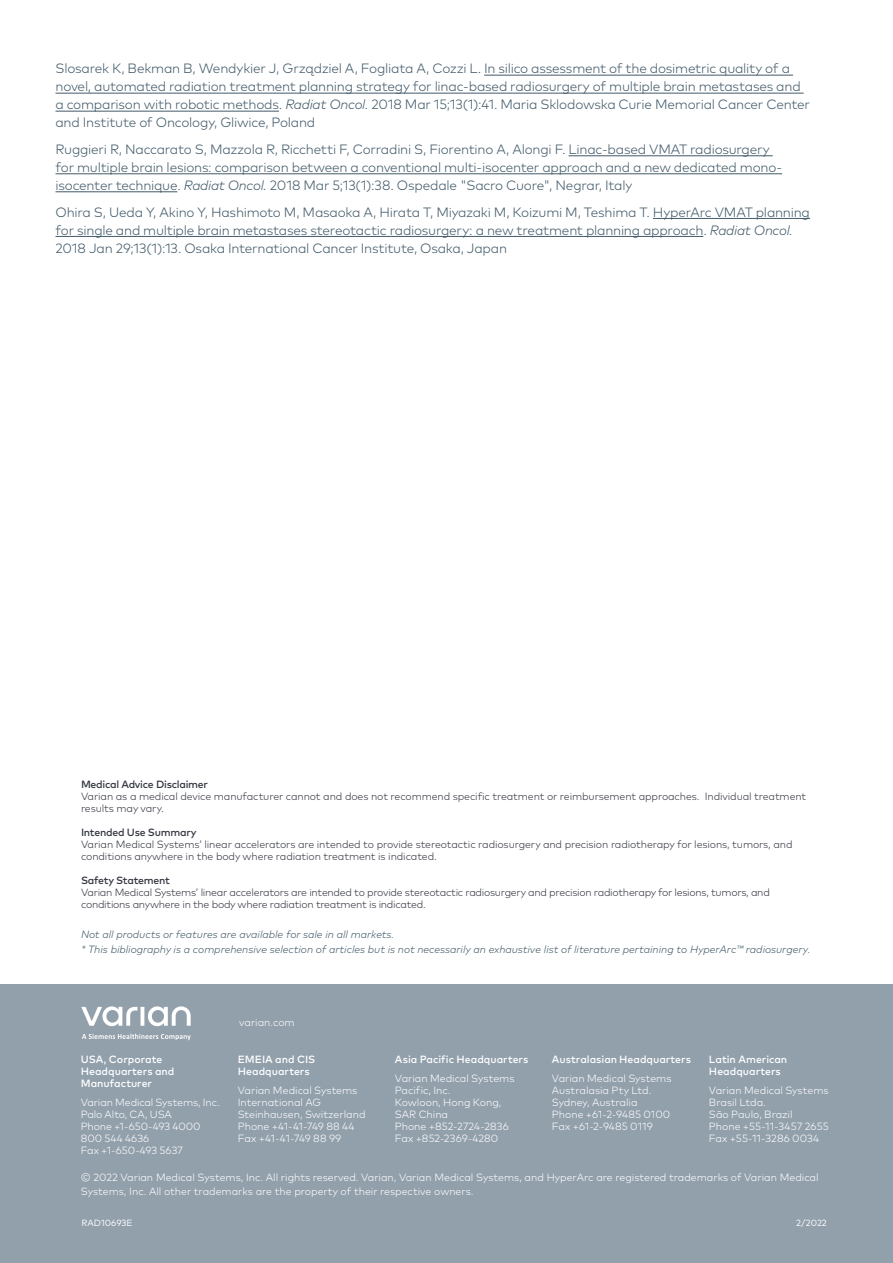
<style>
.page{position:relative;width:893px;height:1263px;background:#fff}
.page>*{position:absolute;margin:0;border:0;box-sizing:border-box;transform-origin:0 0}
.t1{font:300 13.5px/18px "Mark OT";letter-spacing:-.015em;color:#425a69}
.t2{font:300 10.5px/12px "Mark OT";color:#fff}
.t3{font:300 10.5px/12px "Mark OT";letter-spacing:-.01em;color:#343741}
.t4{font:italic 300 10.5px/15px "Mark OT";color:#425a69}
.t5{font:500 10.5px/12px "Mark OT";color:#fff}
.t6{font:500 10.5px "Mark OT";letter-spacing:-.025em;color:#343741}
.t7{font:9px "Mark OT";color:#fff}
.s1{font-style:italic}
</style>
<div class="page">
<div style="left:0;top:984px;width:893px;height:279px;background:#92a0ac"></div>
<svg style="left:82px;top:1034px;width:109px;height:6px"></svg>
<svg style="left:81px;top:1006px;width:110px;height:20px"></svg>
<hr style="left:484px;top:75px;width:309px;height:1px;background:#425a69">
<hr style="left:55px;top:93px;width:749px;height:1px;background:#425a69">
<hr style="left:55px;top:111px;width:224px;height:1px;background:#425a69">
<hr style="left:568px;top:155px;width:205px;height:1px;background:#425a69">
<hr style="left:55px;top:173px;width:727px;height:1px;background:#425a69">
<hr style="left:55px;top:191px;width:122px;height:1px;background:#425a69">
<hr style="left:653px;top:218px;width:157px;height:1px;background:#425a69">
<hr style="left:55px;top:236px;width:648px;height:1px;background:#425a69">
<p class="t1" style="left:55px;top:60px;width:756px">Slosarek K, Bekman B, Wendykier J, Grza˛dziel A, Fogliata A, Cozzi L. In silico assessment of the dosimetric quality of a novel, automated radiation treatment planning strategy for linac-based radiosurgery of multiple brain metastases and a comparison with robotic methods. <span class="s1">Radiat Oncol.</span> 2018 Mar 15;13(1):41. Maria Sklodowska Curie Memorial Cancer Center and Institute of Oncology, Gliwice, Poland</p>
<p class="t1" style="left:55px;top:140px;width:728px">Ruggieri R, Naccarato S, Mazzola R, Ricchetti F, Corradini S, Fiorentino A, Alongi F. Linac-based VMAT radiosurgery for multiple brain lesions: comparison between a conventional multi-isocenter approach and a new dedicated mono&shy;isocenter technique. <span class="s1">Radiat Oncol.</span> 2018 Mar 5;13(1):38. Ospedale "Sacro Cuore", Negrar, Italy</p>
<p class="t1" style="left:55px;top:203px;width:756px">Ohira S, Ueda Y, Akino Y, Hashimoto M, Masaoka A, Hirata T, Miyazaki M, Koizumi M, Teshima T. HyperArc VMAT planning for single and multiple brain metastases stereotactic radiosurgery: a new treatment planning approach. <span class="s1">Radiat Oncol.<br></span>2018 Jan 29;13(1):13. Osaka International Cancer Institute, Osaka, Japan</p>
<p class="t6" style="left:81px;top:778px;width:129px">Medical Advice Disclaimer</p>
<p class="t3" style="left:81px;top:790px;width:727px">Varian as a medical device manufacturer cannot and does not recommend specific treatment or reimbursement approaches. Individual treatment results may vary.</p>
<p class="t6" style="left:81px;top:826px;width:117px">Intended Use Summary</p>
<p class="t3" style="left:81px;top:838px;width:713px">Varian Medical Systems’ linear accelerators are intended to provide stereotactic radiosurgery and precision radiotherapy for lesions, tumors, and conditions anywhere in the body where radiation treatment is indicated.</p>
<p class="t6" style="left:81px;top:874px;width:90px">Safety Statement</p>
<p class="t3" style="left:81px;top:886px;width:690px">Varian Medical Systems’ linear accelerators are intended to provide stereotactic radiosurgery and precision radiotherapy for lesions, tumors, and conditions anywhere in the body where radiation treatment is indicated.</p>
<p class="t4" style="left:81px;top:927px;width:731px">Not all products or features are available for sale in all markets.<br>* This bibliography is a comprehensive selection of articles but is not necessarily an exhaustive list of literature pertaining to HyperArc™ radiosurgery.</p>
<p class="t5" style="left:81px;top:1053px;width:95px">USA, Corporate<br>Headquarters and<br>Manufacturer</p>
<p class="t2" style="left:81px;top:1096px;width:140px">Varian Medical Systems, Inc.<br>Palo Alto, CA, USA<br>Phone +1-650-493 4000<br>800 544 4636<br>Fax +1-650-493 5637</p>
<p class="t2" style="left:239px;top:1016px;width:57px">varian.com</p>
<p class="t5" style="left:238px;top:1053px;width:79px">EMEIA and CIS<br>Headquarters</p>
<p class="t2" style="left:238px;top:1084px;width:129px">Varian Medical Systems<br>International AG<br>Steinhausen, Switzerland<br>Phone +41-41-749 88 44<br>Fax +41-41-749 88 99</p>
<p class="t5" style="left:395px;top:1053px;width:135px">Asia Pacific Headquarters</p>
<p class="t2" style="left:395px;top:1072px;width:121px">Varian Medical Systems<br>Pacific, Inc.<br>Kowloon, Hong Kong,<br>SAR China<br>Phone +852-2724-2836<br>Fax +852-2369-4280</p>
<p class="t5" style="left:552px;top:1053px;width:141px">Australasian Headquarters</p>
<p class="t2" style="left:552px;top:1072px;width:121px">Varian Medical Systems<br>Australasia Pty Ltd.<br>Sydney, Australia<br>Phone +61-2-9485 0100<br>Fax +61-2-9485 0119</p>
<p class="t5" style="left:709px;top:1053px;width:80px">Latin American<br>Headquarters</p>
<p class="t2" style="left:709px;top:1084px;width:121px">Varian Medical Systems<br>Brasil Ltda.<br>São Paulo, Brazil<br>Phone +55-11-3457 2655<br>Fax +55-11-3286 0034</p>
<p class="t2" style="left:81px;top:1171px;width:739px;line-height:13.5px">© 2022 Varian Medical Systems, Inc. All rights reserved. Varian, Varian Medical Systems, and HyperArc are registered trademarks of Varian Medical<br>Systems, Inc. All other trademarks are the property of their respective owners.</p>
<p class="t7" style="left:81px;top:1217px;width:53px">RAD10693E</p>
<p class="t7" style="left:796px;top:1217px;width:32px">2/2022</p>
</div>
